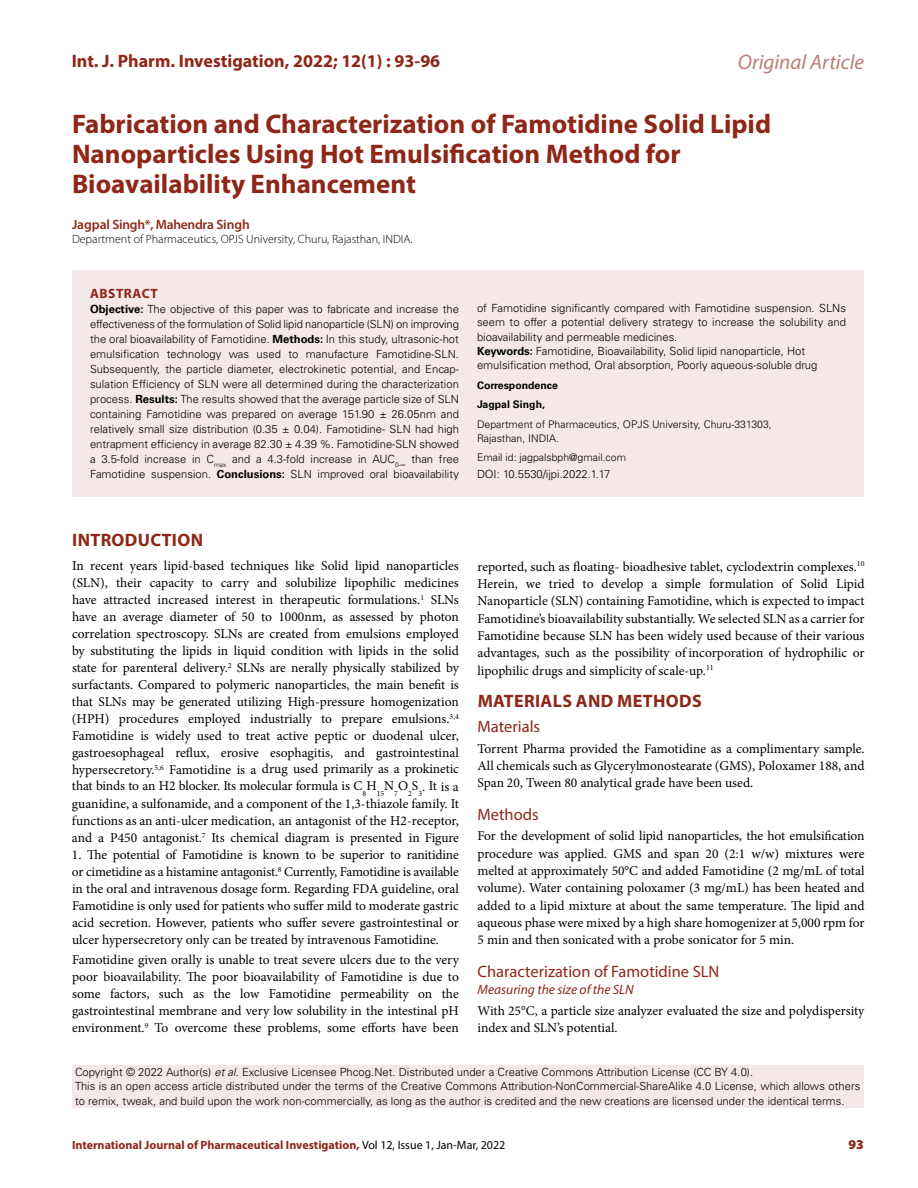
<style>
.page{position:relative;width:918px;height:1188px;background:#fff}
.page>*{position:absolute;margin:0;border:0;box-sizing:border-box;transform-origin:0 0}
.t1{font:700 27px/30px "Myriad Pro";color:#8e2718}
.t2{font:italic 21px "Myriad Pro";color:#bb7d74}
.t3{font:700 18px "Myriad Pro";letter-spacing:.015em;color:#8e2718}
.t4{font:16.5px "Myriad Pro";color:#8e2718}
.t5{font:13.5px/17px "Minion Pro";letter-spacing:-.005em;color:#000;text-align:justify}
.t6{font:600 13.5px "Myriad Pro";letter-spacing:-.02em;color:#8e2718}
.t7{font:italic 13.5px "Myriad Pro";color:#8e2718}
.t8{font:700 13.5px "Myriad Pro";letter-spacing:.04em;color:#8e2718}
.t9{font:900 13.5px "Myriad Pro";color:#8e2718}
.t10{font:700 12px "Myriad Pro";color:#8e2718}
.t11{font:300 12px "Myriad Pro";color:#000}
.t12{font:300 11.25px/15px "Univers LT Std";color:#000}
.t13{font:300 10.5px/13.6px "Univers LT Std";color:#000}
.t14{font:700 10.5px/19.6px "Univers LT Std";color:#000}
.s1{font-weight:700}
.s2{font-style:italic}
.s3{font-weight:400;color:#000}
</style>
<div class="page">
<div style="left:72px;top:270px;width:792px;height:226px;background:#f4e9e8"></div>
<div style="left:72px;top:1065px;width:791px;height:43px;background:#f4e9e8"></div>
<h3 class="t3" style="left:72px;top:49px;width:370px">Int. J. Pharm. Investigation, 2022; 12(1) : 93-96</h3>
<h2 class="t2" style="left:738px;top:49px;width:128px">Original Article</h2>
<h1 class="t1" style="left:72px;top:108px;width:701px">Fabrication and Characterization of Famotidine Solid Lipid<br>Nanoparticles Using Hot Emulsification Method for<br>Bioavailability Enhancement</h1>
<p class="t6" style="left:72px;top:216px;width:179px">Jagpal Singh*, Mahendra Singh</p>
<p class="t11" style="left:72px;top:231px;width:342px">Department of Pharmaceutics, OPJS University, Churu, Rajasthan, INDIA.</p>
<p class="t8" style="left:90px;top:285px;width:69px">ABSTRACT</p>
<p class="t12" style="left:90px;top:302px;width:371px;text-align:justify"><span class="s1">Objective:</span> The objective of this paper was to fabricate and increase the effectiveness of the formulation of Solid lipid nanoparticle (SLN) on improving the oral bioavailability of Famotidine. <span class="s1">Methods:</span> In this study, ultrasonic-hot emulsification technology was used to manufacture Famotidine-SLN.<br>Subsequently, the particle diameter, electrokinetic potential, and Encap&shy;sulation Efficiency of SLN were all determined during the characterization process. <span class="s1">Results:</span> The results showed that the average particle size of SLN containing Famotidine was prepared on average 151.90 ± 26.05nm and relatively small size distribution (0.35 ± 0.04). Famotidine- SLN had high entrapment efficiency in average 82.30 ± 4.39 %. Famotidine-SLN showed a 3.5-fold increase in C<sub>max</sub> and a 4.3-fold increase in AUC<sub>0-∞</sub> than free Famotidine suspension. <span class="s1">Conclusions:</span> SLN improved oral bioavailability</p>
<p class="t12" style="left:477px;top:301px;width:371px;line-height:14.4px">of Famotidine significantly compared with Famotidine suspension. SLNs seem to offer a potential delivery strategy to increase the solubility and bioavailability and permeable medicines.<br><span class="s1">Keywords:</span> Famotidine, Bioavailability, Solid lipid nanoparticle, Hot emulsification method, Oral absorption, Poorly aqueous-soluble drug</p>
<p class="t14" style="left:477px;top:375px;width:82px">Correspondence<br>Jagpal Singh,</p>
<p class="t13" style="left:477px;top:417px;width:296px">Department of Pharmaceutics, OPJS University, Churu-331303,<br>Rajasthan, INDIA.</p>
<p class="t13" style="left:477px;top:451px;width:151px">Email id: jagpalsbph@gmail.com</p>
<p class="t12" style="left:477px;top:467px;width:135px">DOI: 10.5530/ijpi.2022.1.17</p>
<h3 class="t3" style="left:72px;top:528px;width:132px">INTRODUCTION</h3>
<p class="t5" style="left:72px;top:557px;width:388px">In recent years lipid-based techniques like Solid lipid nanoparticles (SLN), their capacity to carry and solubilize lipophilic medicines have attracted increased interest in therapeutic formulations.<sup>1</sup> SLNs have an average diameter of 50 to 1000nm, as assessed by photon correlation spectroscopy. SLNs are created from emulsions employed by substituting the lipids in liquid condition with lipids in the solid state for parenteral delivery.<sup>2</sup> SLNs are nerally physically stabilized by surfactants. Compared to polymeric nanoparticles, the main benefit is that SLNs may be generated utilizing High-pressure homogenization (HPH) procedures employed industrially to prepare emulsions.<sup>3,4<br></sup>Famotidine is widely used to treat active peptic or duodenal ulcer, gastroesophageal reflux, erosive esophagitis, and gastrointestinal</p>
<p class="t5" style="left:72px;top:760px;width:388px">hypersecretory.<sup>5,6</sup> Famotidine is a drug used primarily as a prokinetic that binds to an H2 blocker. Its molecular formula is C<sub>8</sub>H<sub>15</sub>N<sub>7</sub>O<sub>2</sub>S<sub>3</sub>. It is a</p>
<p class="t5" style="left:72px;top:795px;width:388px">guanidine, a sulfonamide, and a component of the 1,3-thiazole family. It functions as an anti-ulcer medication, an antagonist of the H2-receptor, and a P450 antagonist.<sup>7</sup> Its chemical diagram is presented in Figure</p>
<p class="t5" style="left:72px;top:846px;width:388px">1. The potential of Famotidine is known to be superior to ranitidine or cimetidine as a histamine antagonist.<sup>8</sup> Currently, Famotidine is available in the oral and intravenous dosage form. Regarding FDA guideline, oral Famotidine is only used for patients who suffer mild to moderate gastric acid secretion. However, patients who suffer severe gastrointestinal or ulcer hypersecretory only can be treated by intravenous Famotidine.</p>
<p class="t5" style="left:72px;top:951px;width:388px">Famotidine given orally is unable to treat severe ulcers due to the very poor bioavailability. The poor bioavailability of Famotidine is due to some factors, such as the low Famotidine permeability on the gastrointestinal membrane and very low solubility in the intestinal pH environment.<sup>9</sup> To overcome these problems, some efforts have been</p>
<p class="t5" style="left:478px;top:558px;width:389px;line-height:17.4px">reported, such as floating- bioadhesive tablet, cyclodextrin complexes.<sup>10<br></sup>Herein, we tried to develop a simple formulation of Solid Lipid Nanoparticle (SLN) containing Famotidine, which is expected to impact Famotidine’s bioavailability substantially. We selected SLN as a carrier for Famotidine because SLN has been widely used because of their various advantages, such as the possibility of incorporation of hydrophilic or lipophilic drugs and simplicity of scale-up.<sup>11</sup></p>
<h3 class="t3" style="left:478px;top:689px;width:226px">MATERIALS AND METHODS</h3>
<p class="t4" style="left:478px;top:716px;width:64px">Materials</p>
<p class="t5" style="left:478px;top:740px;width:389px;line-height:17.4px">Torrent Pharma provided the Famotidine as a complimentary sample.<br>All chemicals such as Glyceryl monostearate (GMS), Poloxamer 188, and Span 20, Tween 80 analytical grade have been used.</p>
<p class="t4" style="left:478px;top:804px;width:63px">Methods</p>
<p class="t5" style="left:478px;top:827px;width:389px;line-height:17.4px">For the development of solid lipid nanoparticles, the hot emulsification procedure was applied. GMS and span 20 (2:1 w/w) mixtures were melted at approximately 50°C and added Famotidine (2 mg/mL of total volume). Water containing poloxamer (3 mg/mL) has been heated and added to a lipid mixture at about the same temperature. The lipid and aqueous phase were mixed by a high share homogenizer at 5,000 rpm for 5 min and then sonicated with a probe sonicator for 5 min.</p>
<p class="t4" style="left:478px;top:961px;width:243px">Characterization of Famotidine SLN</p>
<p class="t7" style="left:478px;top:981px;width:158px">Measuring the size of the SLN</p>
<p class="t5" style="left:478px;top:1002px;width:388px;line-height:17.4px">With 25°C, a particle size analyzer evaluated the size and polydispersity index and SLN’s potential.</p>
<p class="t12" style="left:75px;top:1065px;width:787px;line-height:14.2px">Copyright © 2022 Author(s) <span class="s2">et al</span>. Exclusive Licensee Phcog.Net. Distributed under a Creative Commons Attribution License (CC BY 4.0).<br>This is an open access article distributed under the terms of the Creative Commons Attribution-NonCommercial-ShareAlike 4.0 License, which allows others to remix, tweak, and build upon the work non-commercially, as long as the author is credited and the new creations are licensed under the identical terms.</p>
<p class="t10" style="left:72px;top:1137px;width:435px">International Journal of Pharmaceutical Investigation, <span class="s3">Vol 12, Issue 1, Jan-Mar, 2022</span></p>
<p class="t9" style="left:849px;top:1136px;width:17px">93</p>
</div>
